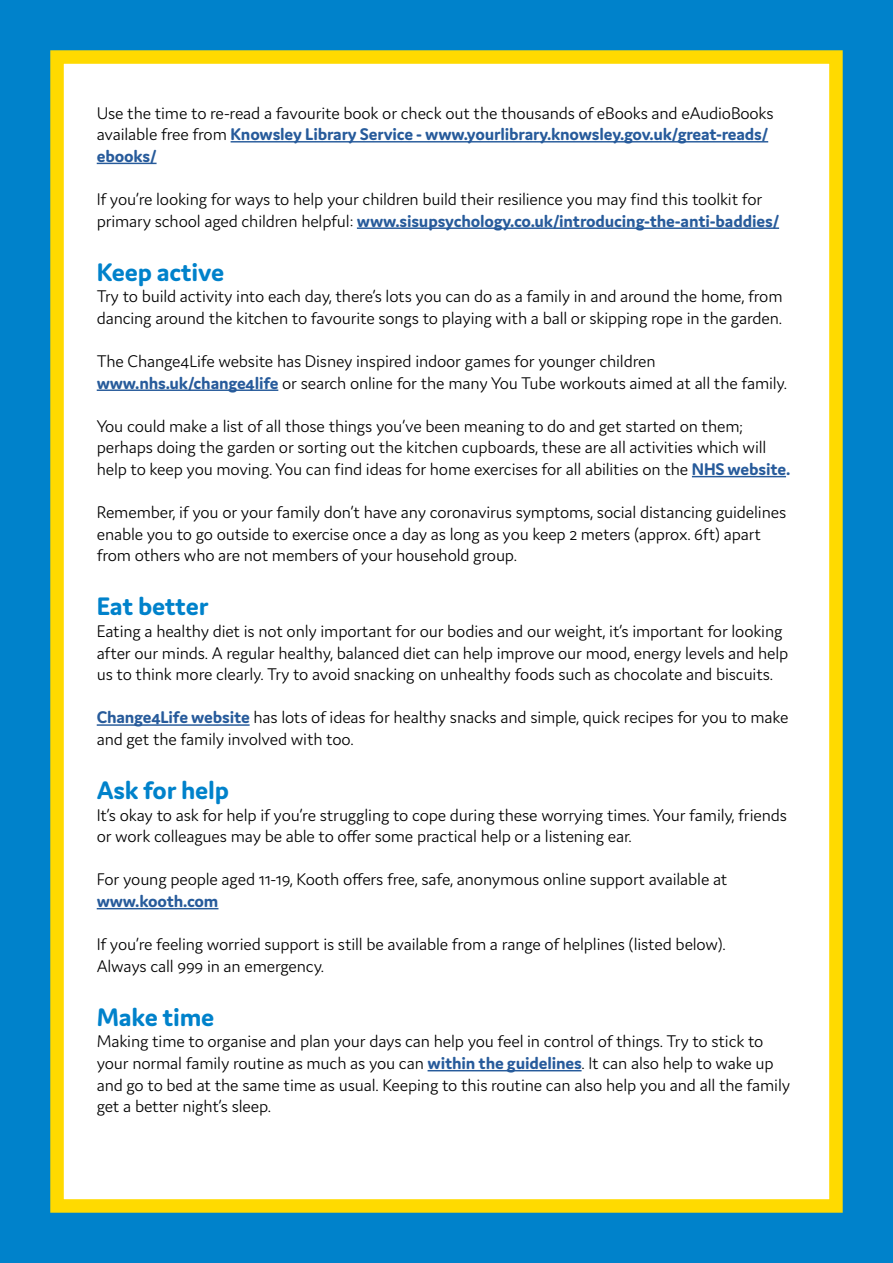
<style>
.page{position:relative;width:893px;height:1263px;background:#0082cb}
.page>*{position:absolute;margin:0;border:0;box-sizing:border-box;transform-origin:0 0}
.t1{font:700 27px "Domus";letter-spacing:-.01em;color:#0082cb}
.t2{font:300 18px/21.6px "Domus";letter-spacing:-.01em;color:#000}
.t3{font:700 18px "Domus";letter-spacing:-.01em;color:#275b9b}
.s1{font-weight:700;color:#275b9b}
</style>
<div class="page">
<div style="left:50px;top:50px;width:793px;height:1163px;background:#fff"></div>
<hr style="left:231px;top:141px;width:537px;height:2px;background:#275b9b">
<hr style="left:97px;top:163px;width:60px;height:1px;background:#275b9b">
<hr style="left:357px;top:227px;width:422px;height:2px;background:#275b9b">
<hr style="left:97px;top:389px;width:181px;height:2px;background:#275b9b">
<hr style="left:692px;top:476px;width:94px;height:1px;background:#275b9b">
<hr style="left:97px;top:724px;width:153px;height:2px;background:#275b9b">
<hr style="left:97px;top:908px;width:121px;height:1px;background:#275b9b">
<hr style="left:428px;top:1070px;width:154px;height:1px;background:#275b9b">
<p class="t2" style="left:97px;top:102px;width:678px">Use the time to re-read a favourite book or check out the thousands of eBooks and eAudioBooks available free from <span class="s1">Knowsley Library Service - www.yourlibrary.knowsley.gov.uk/great-reads/ ebooks/</span></p>
<p class="t2" style="left:97px;top:188px;width:684px">If you’re looking for ways to help your children build their resilience you may find this toolkit for primary school aged children helpful: <span class="s1">www.sisupsychology.co.uk/introducing-the-anti-baddies/</span></p>
<h1 class="t1" style="left:97px;top:257px;width:129px">Keep active</h1>
<p class="t2" style="left:97px;top:285px;width:687px">Try to build activity into each day, there’s lots you can do as a family in and around the home, from dancing around the kitchen to favourite songs to playing with a ball or skipping rope in the garden.</p>
<p class="t2" style="left:97px;top:350px;width:692px">The Change4Life website has Disney inspired indoor games for younger children <span class="s1">www.nhs.uk/change4life</span> or search online for the many You Tube workouts aimed at all the family.</p>
<p class="t2" style="left:97px;top:415px;width:695px">You could make a list of all those things you’ve been meaning to do and get started on them; perhaps doing the garden or sorting out the kitchen cupboards, these are all activities which will help to keep you moving. You can find ideas for home exercises for all abilities on the <span class="s1">NHS website.</span></p>
<p class="t2" style="left:97px;top:501px;width:691px">Remember, if you or your family don’t have any coronavirus symptoms, social distancing guidelines enable you to go outside to exercise once a day as long as you keep 2 meters (approx. 6ft) apart from others who are not members of your household group.</p>
<h1 class="t1" style="left:97px;top:592px;width:113px">Eat better</h1>
<p class="t2" style="left:97px;top:620px;width:693px">Eating a healthy diet is not only important for our bodies and our weight, it’s important for looking after our minds. A regular healthy, balanced diet can help improve our mood, energy levels and help us to think more clearly. Try to avoid snacking on unhealthy foods such as chocolate and biscuits.</p>
<p class="t2" style="left:97px;top:707px;width:693px"><span class="s1">Change4Life website</span> has lots of ideas for healthy snacks and simple, quick recipes for you to make and get the family involved with too.</p>
<h1 class="t1" style="left:97px;top:775px;width:134px">Ask for help</h1>
<p class="t2" style="left:97px;top:804px;width:692px">It’s okay to ask for help if you’re struggling to cope during these worrying times. Your family, friends or work colleagues may be able to offer some practical help or a listening ear.</p>
<p class="t2" style="left:97px;top:869px;width:632px">For young people aged 11-19, Kooth offers free, safe, anonymous online support available at</p>
<p class="t3" style="left:97px;top:891px;width:123px">www.kooth.com</p>
<p class="t2" style="left:97px;top:933px;width:631px">If you’re feeling worried support is still be available from a range of helplines (listed below).<br>Always call 999 in an emergency.</p>
<h1 class="t1" style="left:97px;top:1002px;width:119px">Make time</h1>
<p class="t2" style="left:97px;top:1031px;width:695px">Making time to organise and plan your days can help you feel in control of things. Try to stick to your normal family routine as much as you can <span class="s1">within the guidelines</span>. It can also help to wake up and go to bed at the same time as usual. Keeping to this routine can also help you and all the family get a better night’s sleep.</p>
</div>
